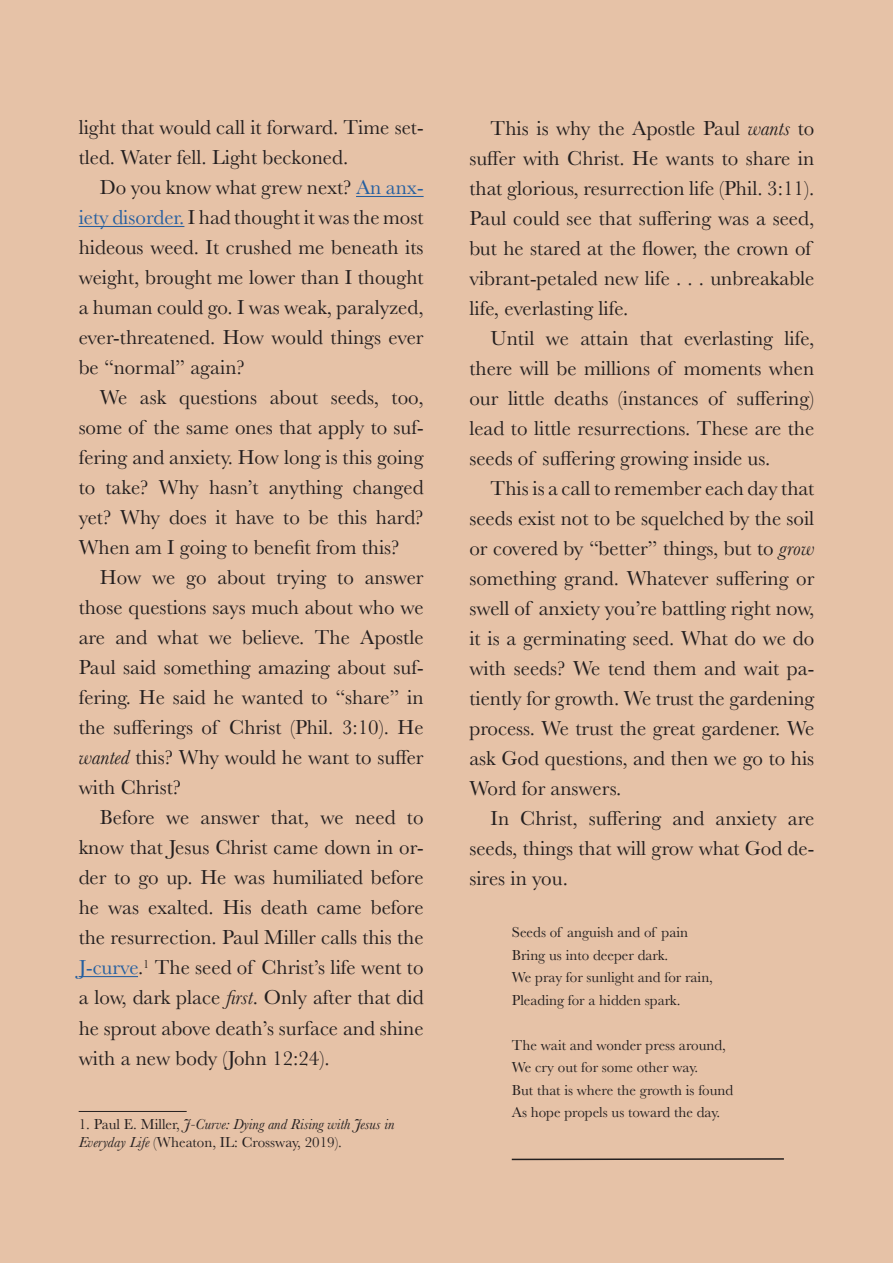
<style>
.page{position:relative;width:893px;height:1263px;background:#e6c2a7}
.page>*{position:absolute;margin:0;border:0;box-sizing:border-box;transform-origin:0 0}
.t1{font:21px/30px "Baskerville";color:#241f1f;text-align:justify}
.t2{font:15px/22.5px "Baskerville";color:#241f1f}
.t3{font:italic 15px/18px "Baskerville";color:#241f1f}
.s1{color:#255fa0}
.s2{font-style:italic}
.s3{font-style:normal}
</style>
<div class="page">
<hr style="left:356px;top:196px;width:68px;height:1px;background:#255fa0">
<hr style="left:79px;top:226px;width:105px;height:1px;background:#255fa0">
<hr style="left:79px;top:976px;width:59px;height:1px;background:#255fa0">
<hr style="left:79px;top:1111px;width:108px;height:1px;background:#241f1f">
<svg style="left:511px;top:1158px;width:273px;height:3px"></svg>
<p class="t1" style="left:79px;top:113px;width:346px">light that would call it forward. Time set&shy;tled. Water fell. Light beckoned.</p>
<p class="t1" style="left:79px;top:173px;width:346px;text-indent:21px">Do you know what grew next? <span class="s1">An anx&shy;iety disorder.</span> I had thought it was the most hideous weed. It crushed me beneath its weight, brought me lower than I thought a human could go. I was weak, paralyzed, ever-threatened. How would things ever be “normal” again?</p>
<p class="t1" style="left:79px;top:383px;width:346px;text-indent:21px">We ask questions about seeds, too, some of the same ones that apply to suf&shy;fering and anxiety. How long is this going to take? Why hasn’t anything changed yet? Why does it have to be this hard?<br>When am I going to benefit from this?</p>
<p class="t1" style="left:79px;top:563px;width:346px;text-indent:21px">How we go about trying to answer those questions says much about who we are and what we believe. The Apostle Paul said something amazing about suf&shy;fering. He said he wanted to “share” in the sufferings of Christ (Phil. 3:10). He <span class="s2">wanted</span> this? Why would he want to suffer with Christ?</p>
<p class="t1" style="left:79px;top:803px;width:346px;text-indent:21px">Before we answer that, we need to know that Jesus Christ came down in or&shy;der to go up. He was humiliated before he was exalted. His death came before the resurrection. Paul Miller calls this the <span class="s1">J-curve</span>.<sup>1</sup> The seed of Christ’s life went to a low, dark place <span class="s2">first</span>. Only after that did he sprout above death’s surface and shine with a new body (John 12:24).</p>
<p class="t3" style="left:79px;top:1115px;width:317px"><span class="s3">1. Paul E. Miller,</span> J-Curve: Dying and Rising with Jesus in<br>Everyday Life <span class="s3">(Wheaton, IL: Crossway, 2019).</span></p>
<p class="t1" style="left:469px;top:113px;width:346px;text-align:left;text-indent:21px">This is why the Apostle Paul <span class="s2">wants</span> to suffer with Christ. He wants to share in that glorious, resurrection life (Phil. 3:11).<br>Paul could see that suffering was a seed, but he stared at the flower, the crown of vibrant-petaled new life . . . unbreakable life, everlasting life.</p>
<p class="t1" style="left:469px;top:323px;width:346px;text-indent:21px">Until we attain that everlasting life, there will be millions of moments when our little deaths (instances of suffering) lead to little resurrections. These are the seeds of suffering growing inside us.</p>
<p class="t1" style="left:469px;top:473px;width:346px;text-indent:21px">This is a call to remember each day that seeds exist not to be squelched by the soil or covered by “better” things, but to <span class="s2">grow </span>something grand. Whatever suffering or swell of anxiety you’re battling right now, it is a germinating seed. What do we do with seeds? We tend them and wait pa&shy;tiently for growth. We trust the gardening process. We trust the great gardener. We ask God questions, and then we go to his Word for answers.</p>
<p class="t1" style="left:469px;top:803px;width:346px;text-indent:21px">In Christ, suffering and anxiety are seeds, things that will grow what God de&shy;sires in you.</p>
<p class="t2" style="left:512px;top:921px;width:203px">Seeds of anguish and of pain<br>Bring us into deeper dark.<br>We pray for sunlight and for rain,<br>Pleading for a hidden spark.</p>
<p class="t2" style="left:512px;top:1034px;width:223px">The wait and wonder press around,<br>We cry out for some other way.<br>But that is where the growth is found<br>As hope propels us toward the day.</p>
</div>
